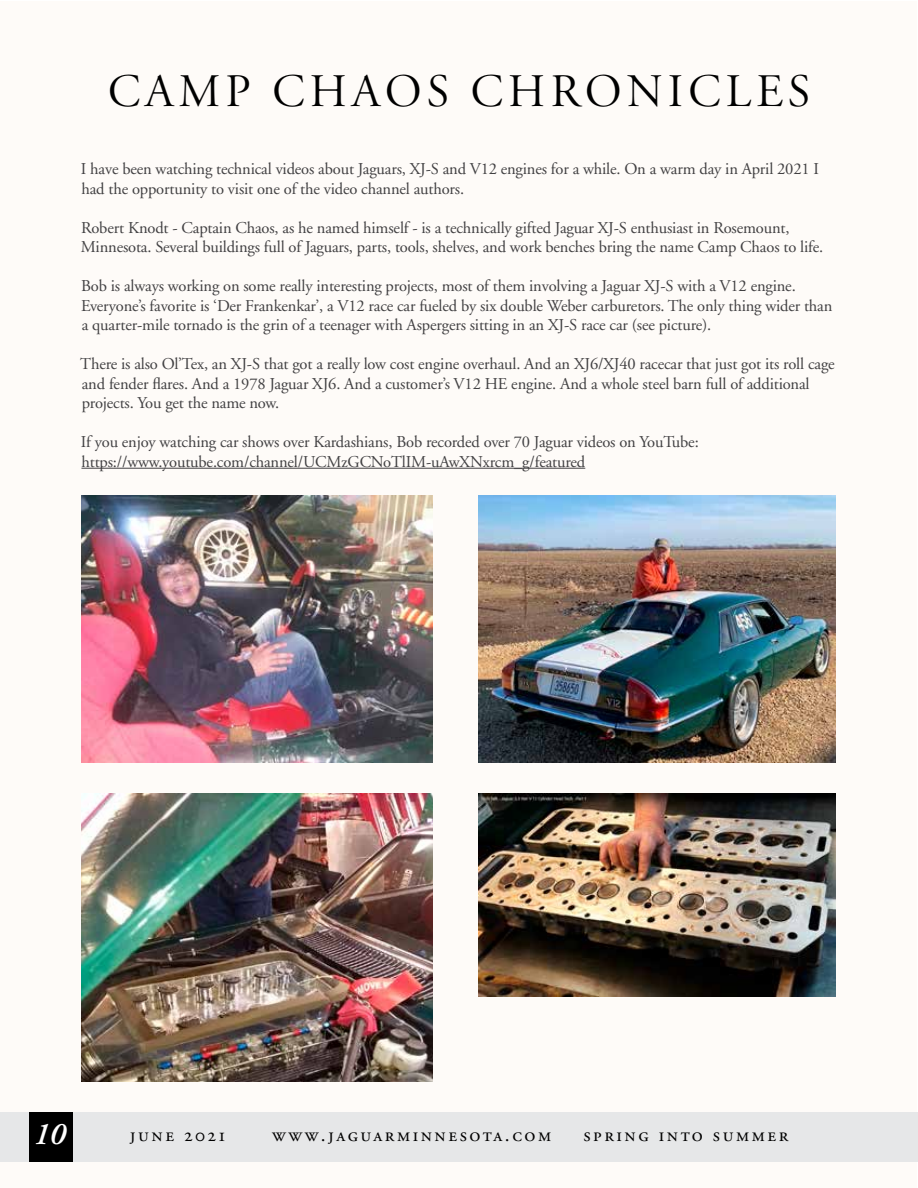
<style>
.page{position:relative;width:918px;height:1188px;background:#fff}
.page>*{position:absolute;margin:0;border:0;box-sizing:border-box;transform-origin:0 0}
.t1{font:46.5px "Adobe Garamond Titling";letter-spacing:.1em;color:#000}
.t2{font:italic 600 31.5px "Adobe Garamond";color:#fff}
.t3{font:19.5px "Adobe Garamond Regular SC";letter-spacing:.13em;color:#000}
.t4{font:16.5px/19.5px "Adobe Garamond";letter-spacing:-.01em;color:#414042}
</style>
<div class="page">
<div style="left:1px;top:1px;width:916px;height:1186px;background:#fefbf8"></div>
<hr style="left:81px;top:468px;width:504px;height:1px;background:#414042">
<img style="left:81px;top:496px;width:351px;height:267px">
<img style="left:478px;top:496px;width:358px;height:267px">
<img style="left:81px;top:794px;width:352px;height:287px">
<img style="left:478px;top:794px;width:358px;height:202px">
<div style="left:0;top:1112px;width:918px;height:49px;background:#e6e7e8"></div>
<div style="left:30px;top:1112px;width:43px;height:49px;background:#000"></div>
<h1 class="t1" style="left:108px;top:65px;width:704px">CAMP CHAOS CHRONICLES</h1>
<p class="t4" style="left:81px;top:160px;width:740px">I have been watching technical videos about Jaguars, XJ-S and V12 engines for a while. On a warm day in April 2021 I had the opportunity to visit one of the video channel authors.</p>
<p class="t4" style="left:81px;top:218px;width:744px">Robert Knodt - Captain Chaos, as he named himself - is a technically gifted Jaguar XJ-S enthusiast in Rosemount,<br>Minnesota. Several buildings full of Jaguars, parts, tools, shelves, and work benches bring the name Camp Chaos to life.</p>
<p class="t4" style="left:81px;top:277px;width:753px">Bob is always working on some really interesting projects, most of them involving a Jaguar XJ-S with a V12 engine.<br>Everyone’s favorite is ‘Der Frankenkar’, a V12 race car fueled by six double Weber carburetors. The only thing wider than a quarter-mile tornado is the grin of a teenager with Aspergers sitting in an XJ-S race car (see picture).</p>
<p class="t4" style="left:80px;top:355px;width:756px">There is also Ol’Tex, an XJ-S that got a really low cost engine overhaul. And an XJ6/XJ40 racecar that just got its roll cage and fender flares. And a 1978 Jaguar XJ6. And a customer’s V12 HE engine. And a whole steel barn full of additional projects. You get the name now.</p>
<p class="t4" style="left:81px;top:433px;width:619px">If you enjoy watching car shows over Kardashians, Bob recorded over 70 Jaguar videos on YouTube: https://www.youtube.com/channel/UCMzGCNoTlIM-uAwXNxrcm_g/featured</p>
<h2 class="t2" style="left:33px;top:1117px;width:34px">10</h2>
<p class="t3" style="left:130px;top:1124px;width:97px">june 2021</p>
<p class="t3" style="left:272px;top:1124px;width:281px">www.jaguarminnesota.com</p>
<p class="t3" style="left:583px;top:1124px;width:206px">spring into summer</p>
<p class="t3" style="left:195px;top:1124px;width:97px">june 2021</p>
<p class="t3" style="left:337px;top:1124px;width:281px">www.jaguarminnesota.com</p>
<p class="t3" style="left:648px;top:1124px;width:77px">summer</p>
</div>
